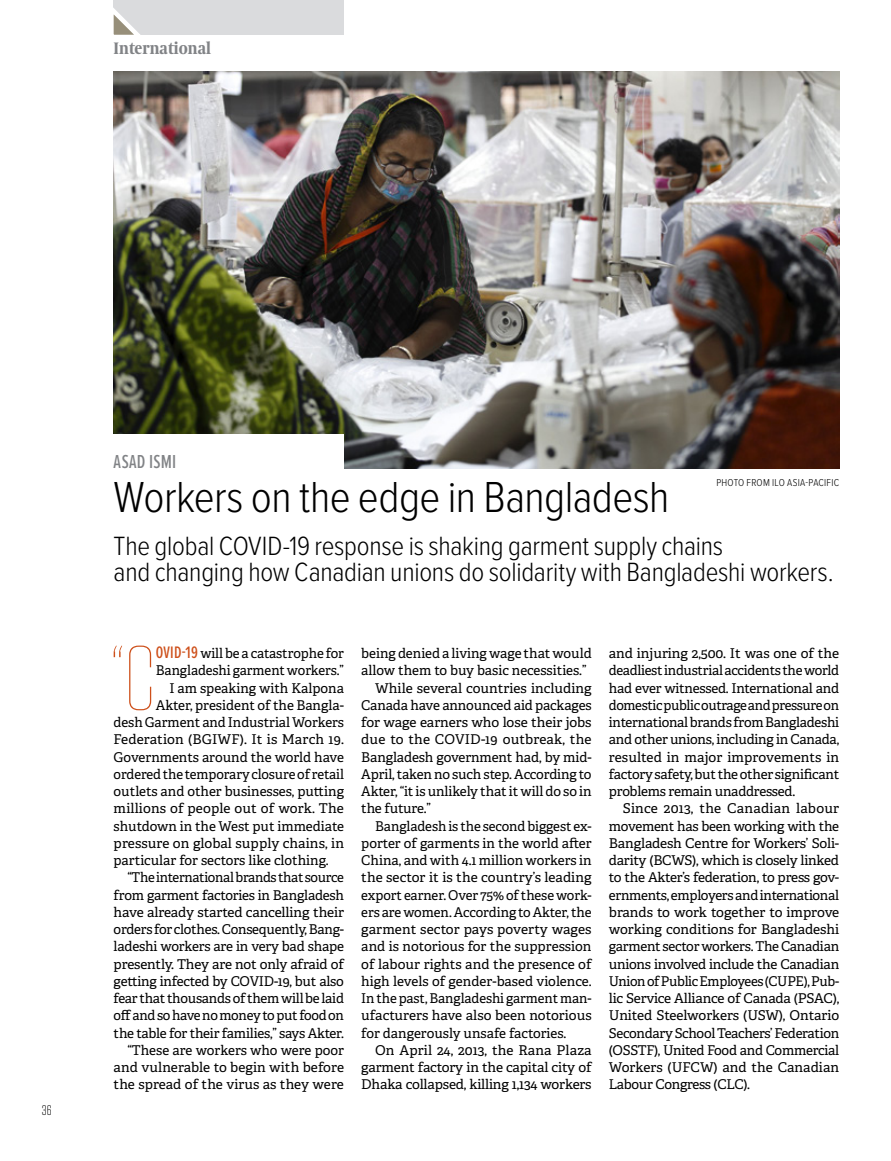
<style>
.page{position:relative;width:891px;height:1161px;background:#fff}
.page>*{position:absolute;margin:0;border:0;box-sizing:border-box;transform-origin:0 0}
.Body_text__article_o{font:100 91.2px "Tungsten";color:#ce501b}
.Article_headline{font:300 45px "Proxima Nova Cond";letter-spacing:-.01em;color:#000}
.Article_subhead{font:300 27.3px/25.8px "Proxima Nova Cond";letter-spacing:-.01em;color:#000}
.Article_author{font:500 19.5px "Proxima Nova Ex Cn";letter-spacing:.015em;color:#818386}
.Article_section_id{font:700 16.5px "Coranto 2 Headline";color:#818386}
.t1{font:300 13.8px "Tungsten";color:#000}
.Body_text{font:13.5px/17.2px "Adelle PE";letter-spacing:-.005em;color:#000;text-align:justify}
.Body_text__article_o-2{font:13.5px/17.2px "Adelle PE";letter-spacing:-.005em;color:#000}
.Body_text-2{font:13.5px "Adelle PE";letter-spacing:.015em;color:#000}
.Photo_caption_copyri{font:300 10.35px "Proxima Nova Cond";letter-spacing:.02em;color:#000}
.s1{font-family:"Proxima Nova Ex Cn";font-weight:500;font-size:17.25px;color:#ce501b}
</style>
<div class="page">
<div style="left:114px;top:0;width:230px;height:35px;background:#dadbdd"></div>
<svg style="left:113px;top:0;width:27px;height:35px"></svg>
<img style="left:114px;top:72px;width:725px;height:396px">
<div style="left:105px;top:434px;width:239px;height:51px;background:#fff"></div>
<p class="Article_section_id" style="left:114px;top:36px;width:99px">International</p>
<p class="t1" style="left:42px;top:1103px;width:12px">36</p>
<p class="Article_author" style="left:114px;top:448px;width:64px">ASAD ISMI</p>
<p class="Article_headline" style="left:114px;top:463px;width:557px">Workers on the edge in Bangladesh</p>
<p class="Article_subhead" style="left:114px;top:531px;width:722px">The global COVID-19 response is shaking garment supply chains<br>and changing how Canadian unions do solidarity with Bangladeshi workers.</p>
<p class="Photo_caption_copyri" style="left:716px;top:475px;width:124px">PHOTO FROM ILO ASIA-PACIFIC</p>
<p class="Body_text__article_o" style="left:111px;top:633px;width:46px">“C</p>
<p class="Body_text__article_o-2" style="left:156px;top:644px;width:190px"><span class="s1">OVID-19</span> will be a catastrophe for<br>Bangladeshi garment workers.”</p>
<p class="Body_text" style="left:170px;top:679px;width:176px">I am speaking with Kalpona</p>
<p class="Body_text" style="left:156px;top:696px;width:190px">Akter, president of the Bangla-</p>
<p class="Body_text" style="left:114px;top:713px;width:232px">desh Garment and Industrial Workers</p>
<p class="Body_text-2" style="left:114px;top:730px;width:232px">Federation (BGIWF). It is March 19.</p>
<p class="Body_text" style="left:114px;top:748px;width:232px">Governments around the world have</p>
<p class="Body_text" style="left:114px;top:765px;width:232px">ordered the temporary closure of retail</p>
<p class="Body_text" style="left:114px;top:782px;width:232px">outlets and other businesses, putting</p>
<p class="Body_text" style="left:114px;top:799px;width:232px">millions of people out of work. The</p>
<p class="Body_text" style="left:114px;top:817px;width:232px">shutdown in the West put immediate</p>
<p class="Body_text" style="left:114px;top:834px;width:232px">pressure on global supply chains, in</p>
<p class="Body_text" style="left:114px;top:851px;width:217px">particular for sectors like clothing.</p>
<p class="Body_text" style="left:114px;top:868px;width:232px;text-indent:14px">“The international brands that source from garment factories in Bangladesh have already started cancelling their orders for clothes. Consequently, Bang&shy;ladeshi workers are in very bad shape presently. They are not only afraid of getting infected by COVID-19, but also fear that thousands of them will be laid off and so have no money to put food on the table for their families,” says Akter.</p>
<p class="Body_text" style="left:114px;top:1041px;width:232px;text-indent:14px">“These are workers who were poor and vulnerable to begin with before the spread of the virus as they were</p>
<p class="Body_text" style="left:361px;top:644px;width:232px">being denied a living wage that would allow them to buy basic necessities.”</p>
<p class="Body_text" style="left:361px;top:679px;width:232px;text-indent:14px">While several countries including Canada have announced aid packages for wage earners who lose their jobs due to the COVID-19 outbreak, the Bangladesh government had, by mid-April, taken no such step. According to Akter, “it is unlikely that it will do so in the future.”</p>
<p class="Body_text" style="left:361px;top:817px;width:232px;text-indent:14px">Bangladesh is the second biggest ex&shy;porter of garments in the world after China, and with 4.1 million workers in the sector it is the country’s leading export earner. Over 75% of these work&shy;ers are women. According to Akter, the garment sector pays poverty wages and is notorious for the suppression of labour rights and the presence of high levels of gender-based violence.<br>In the past, Bangladeshi garment man&shy;ufacturers have also been notorious for dangerously unsafe factories.</p>
<p class="Body_text" style="left:361px;top:1041px;width:232px;text-indent:14px">On April 24, 2013, the Rana Plaza garment factory in the capital city of Dhaka collapsed, killing 1,134 workers</p>
<p class="Body_text" style="left:609px;top:644px;width:232px">and injuring 2,500. It was one of the deadliest industrial accidents the world had ever witnessed. International and domestic public outrage and pressure on international brands from Bangladeshi and other unions, including in Canada, resulted in major improvements in factory safety, but the other significant problems remain unaddressed.</p>
<p class="Body_text" style="left:609px;top:799px;width:232px;text-indent:14px">Since 2013, the Canadian labour movement has been working with the Bangladesh Centre for Workers’ Soli&shy;darity (BCWS), which is closely linked to the Akter’s federation, to press gov&shy;ernments, employers and international brands to work together to improve working conditions for Bangladeshi garment sector workers. The Canadian unions involved include the Canadian Union of Public Employees (CUPE), Pub&shy;lic Service Alliance of Canada (PSAC), United Steelworkers (USW), Ontario Secondary School Teachers’ Federation (OSSTF), United Food and Commercial Workers (UFCW) and the Canadian Labour Congress (CLC).</p>
</div>
